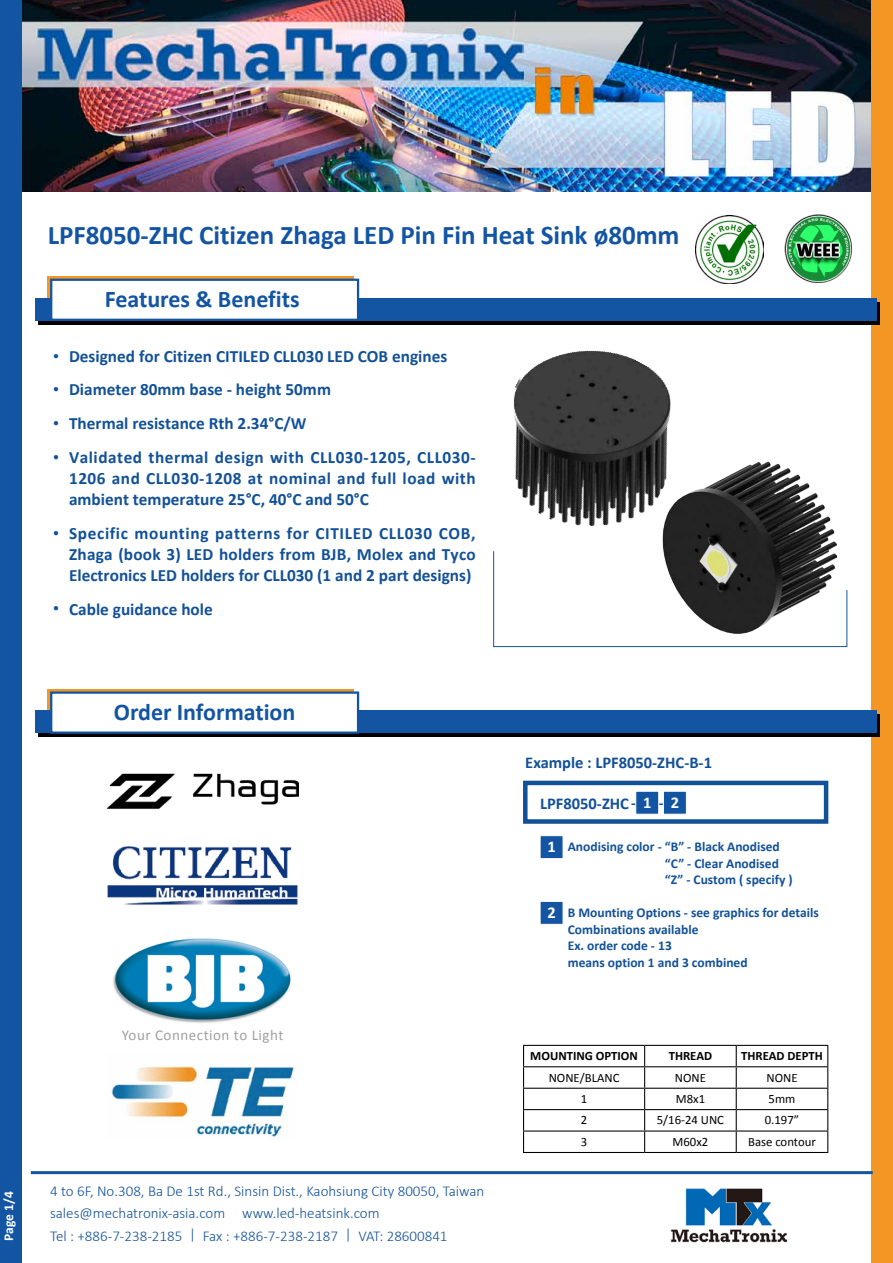
<style>
.page{position:relative;width:893px;height:1263px;background:#fff}
.page>*{position:absolute;margin:0;border:0;box-sizing:border-box;transform-origin:0 0}
.t1{font:700 27px "Calibri";color:#1355a3}
.t2{font:700 24px "Calibri";color:#1355a3}
.t3{font:700 17.25px/33.8px "Calibri";color:#125198}
.t4{font:700 17.25px/21px "Calibri";letter-spacing:.03em;color:#125198}
.t5{font:700 16.5px "Calibri";color:#125198}
.t6{font:700 16.5px "Calibri";color:#fff}
.t7{font:300 15px/22.5px "Calibri";color:#125198}
.t8{font:15px "Calibri";letter-spacing:.035em;color:#9fa0a0}
.t9{font:700 13.5px/16.5px "Calibri";color:#125198}
.t10{font:700 13.5px "Calibri";color:#fff}
.t11{font:12.75px "Calibri";color:#000}
.t12{font:700 12.75px "Calibri";color:#000}
.t13{font:700 12px "Calibri";color:#125198}
.s1{color:#fff}
</style>
<div class="page">
<img style="left:21px;top:0;width:851px;height:191px">
<div style="left:872px;top:0;width:21px;height:1263px;background:#f49624"></div>
<div style="left:0;top:0;width:21px;height:1263px;background:#1355a3"></div>
<hr style="left:31px;top:1171px;width:842px;height:3px;background:#1355a3">
<img style="left:670px;top:1188px;width:118px;height:55px">
<img style="left:696px;top:216px;width:68px;height:68px">
<img style="left:784px;top:214px;width:68px;height:69px">
<div style="left:523px;top:781px;width:305px;height:43px;border:4px solid #125198"></div>
<hr style="left:631px;top:803px;width:47px;height:2px;background:#125198">
<svg style="left:47px;top:276px;width:307px;height:22px"></svg>
<div style="left:47px;top:689px;width:307px;height:40px;background:#f49624"></div>
<svg style="left:38px;top:302px;width:842px;height:22px;background:#030e1b"></svg>
<div style="left:38px;top:715px;width:842px;height:22px;background:#000"></div>
<div style="left:35px;top:298px;width:842px;height:22px;background:#1355a3"></div>
<div style="left:35px;top:711px;width:842px;height:22px;background:#1355a3"></div>
<div style="left:50px;top:279px;width:309px;height:42px;background:#fff;border:2px solid #1355a3"></div>
<div style="left:50px;top:691px;width:309px;height:43px;background:#fff;border:2px solid #1355a3"></div>
<svg style="left:493px;top:551px;width:355px;height:96px"></svg>
<div style="left:635px;top:791px;width:24px;height:23px;background:#1355a3;border:1px solid #fff"></div>
<div style="left:540px;top:835px;width:23px;height:24px;background:#1355a3;border:1px solid #fff"></div>
<div style="left:540px;top:901px;width:23px;height:24px;background:#1355a3;border:1px solid #fff"></div>
<div style="left:663px;top:791px;width:24px;height:23px;background:#1355a3;border:1px solid #fff"></div>
<img style="left:107px;top:773px;width:191px;height:36px">
<img style="left:107px;top:846px;width:191px;height:59px">
<img style="left:111px;top:1066px;width:183px;height:71px">
<img style="left:113px;top:938px;width:178px;height:85px">
<img style="left:663px;top:462px;width:174px;height:172px">
<img style="left:514px;top:376px;width:162px;height:153px">
<svg style="left:511px;top:349px;width:158px;height:105px;background:#424242"></svg>
<hr style="left:523px;top:1045px;width:122px;height:1px;background:#000">
<hr style="left:645px;top:1045px;width:91px;height:1px;background:#000">
<hr style="left:736px;top:1045px;width:92px;height:1px;background:#000">
<hr style="left:523px;top:1066px;width:122px;height:1px;background:#000">
<hr style="left:645px;top:1066px;width:91px;height:1px;background:#000">
<hr style="left:736px;top:1066px;width:92px;height:1px;background:#000">
<hr style="left:523px;top:1088px;width:122px;height:1px;background:#000">
<hr style="left:645px;top:1088px;width:91px;height:1px;background:#000">
<hr style="left:736px;top:1088px;width:92px;height:1px;background:#000">
<hr style="left:523px;top:1109px;width:122px;height:1px;background:#000">
<hr style="left:645px;top:1109px;width:91px;height:1px;background:#000">
<hr style="left:736px;top:1109px;width:92px;height:1px;background:#000">
<hr style="left:523px;top:1130px;width:122px;height:1px;background:#000">
<svg style="left:523px;top:1046px;width:1px;height:106px"></svg>
<hr style="left:645px;top:1130px;width:91px;height:1px;background:#000">
<svg style="left:644px;top:1046px;width:1px;height:106px"></svg>
<hr style="left:736px;top:1130px;width:92px;height:1px;background:#000">
<svg style="left:736px;top:1046px;width:1px;height:106px"></svg>
<svg style="left:827px;top:1046px;width:1px;height:106px"></svg>
<hr style="left:523px;top:1152px;width:122px;height:1px;background:#000">
<hr style="left:645px;top:1152px;width:91px;height:1px;background:#000">
<hr style="left:736px;top:1152px;width:92px;height:1px;background:#000">
<h1 class="t1" style="left:48px;top:218px;width:633px">LPF8050-ZHC Citizen Zhaga LED Pin Fin Heat Sink ø80mm</h1>
<h2 class="t2" style="left:105px;top:284px;width:196px">Features &amp; Benefits</h2>
<p class="t13" style="left:53px;top:348px;width:7px">•</p>
<p class="t13" style="left:53px;top:382px;width:7px">•</p>
<p class="t13" style="left:53px;top:415px;width:7px">•</p>
<p class="t13" style="left:53px;top:449px;width:7px">•</p>
<p class="t13" style="left:53px;top:525px;width:7px">•</p>
<p class="t13" style="left:53px;top:601px;width:7px">•</p>
<p class="t3" style="left:69px;top:339px;width:408px">Designed for Citizen CITILED CLL030 LED COB engines Diameter 80mm base - height 50mm<br>Thermal resistance Rth 2.34°C/W<br>Validated thermal design with CLL030-1205, CLL030-</p>
<p class="t4" style="left:69px;top:468px;width:408px">1206 and CLL030-1208 at nominal and full load with ambient temperature 25°C, 40°C and 50°C</p>
<p class="t3" style="left:69px;top:522px;width:408px;line-height:21px;text-align:justify">Specific mounting patterns for CITILED CLL030 COB, Zhaga (book 3) LED holders from BJB, Molex and Tyco Electronics LED holders for CLL030 (1 and 2 part designs)</p>
<p class="t3" style="left:69px;top:592px;width:145px">Cable guidance hole</p>
<h2 class="t2" style="left:114px;top:696px;width:183px">Order Information</h2>
<p class="t8" style="left:122px;top:1025px;width:163px">Your Connection to Light</p>
<p class="t10" style="left:0;top:1241px;width:51px;rotate:-90deg">Page 1/4</p>
<p class="t7" style="left:50px;top:1179px;width:436px">4 to 6F, No.308, Ba De 1st Rd., Sinsin Dist., Kaohsiung City 80050, Taiwan sales@mechatronix-asia.com www.led-heatsink.com<br>Tel : +886-7-238-2185 | Fax : +886-7-238-2187 | VAT: 28600841</p>
<p class="t5" style="left:525px;top:752px;width:188px">Example : LPF8050-ZHC-B-1</p>
<p class="t5" style="left:540px;top:793px;width:113px">LPF8050-ZHC <span class="s1">1</span></p>
<p class="t6" style="left:547px;top:836px;width:10px">1</p>
<p class="t6" style="left:671px;top:792px;width:10px">2</p>
<p class="t9" style="left:665px;top:839px;width:129px;text-indent:-97px">Anodising color - “B” - Black Anodised “C” - Clear Anodised “Z” - Custom ( specify )</p>
<p class="t9" style="left:568px;top:905px;width:253px">B Mounting Options - see graphics for details<br>Combinations available<br>Ex. order code - 13<br>means option 1 and 3 combined</p>
<p class="t6" style="left:547px;top:902px;width:10px">2</p>
<p class="t12" style="left:530px;top:1048px;width:109px">MOUNTING OPTION</p>
<p class="t12" style="left:669px;top:1048px;width:45px">THREAD</p>
<p class="t12" style="left:741px;top:1048px;width:83px">THREAD DEPTH</p>
<p class="t11" style="left:549px;top:1069px;width:72px">NONE/BLANC</p>
<p class="t11" style="left:675px;top:1069px;width:33px">NONE</p>
<p class="t11" style="left:766px;top:1069px;width:33px">NONE</p>
<p class="t11" style="left:581px;top:1091px;width:8px">1</p>
<p class="t11" style="left:676px;top:1091px;width:31px">M8x1</p>
<p class="t11" style="left:769px;top:1091px;width:28px">5mm</p>
<p class="t11" style="left:581px;top:1112px;width:8px">2</p>
<p class="t11" style="left:657px;top:1112px;width:69px">5/16-24 UNC</p>
<p class="t11" style="left:765px;top:1112px;width:36px">0.197”</p>
<p class="t11" style="left:581px;top:1134px;width:8px">3</p>
<p class="t11" style="left:672px;top:1134px;width:37px">M60x2</p>
<p class="t11" style="left:748px;top:1134px;width:69px">Base contour</p>
</div>
